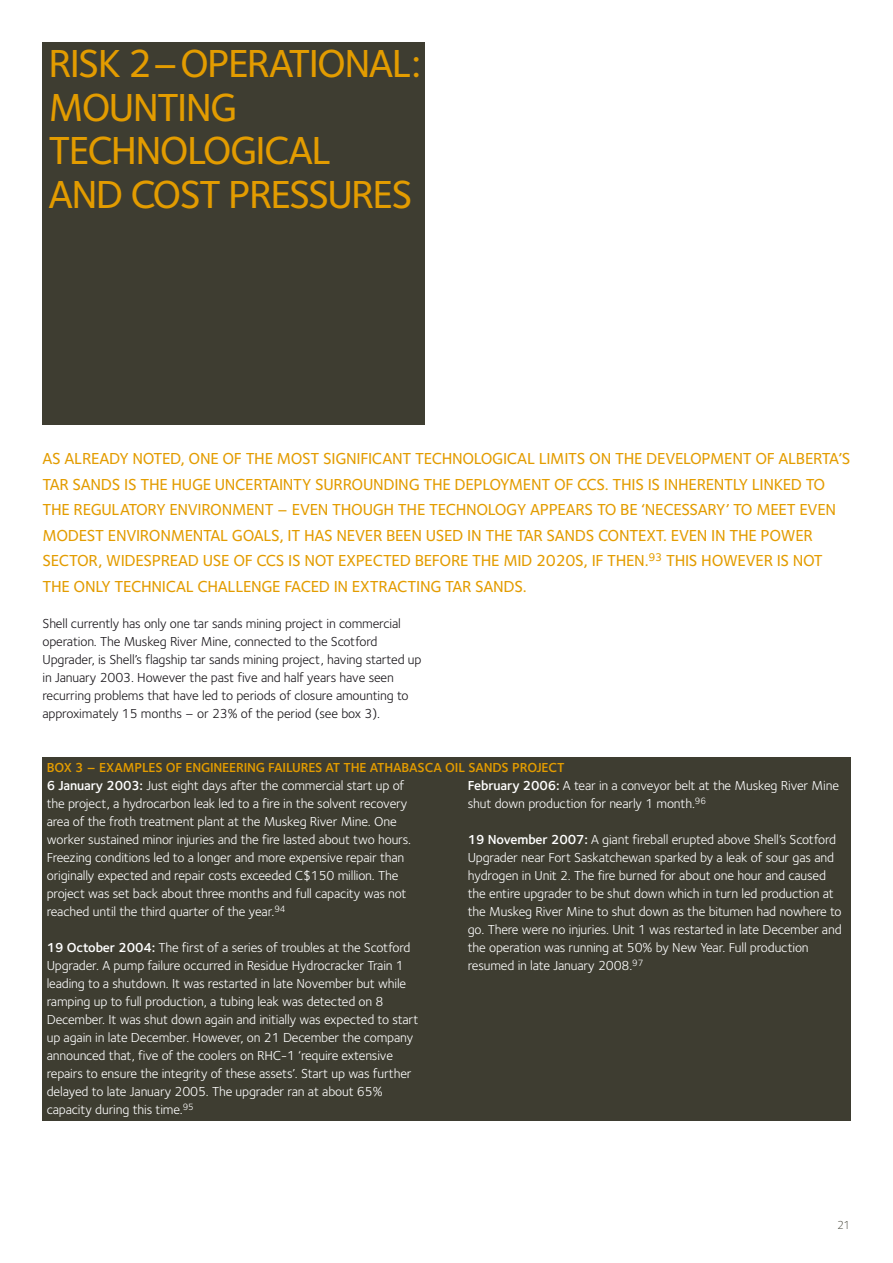
<style>
.page{position:relative;width:893px;height:1263px;background:#fff}
.page>*{position:absolute;margin:0;border:0;box-sizing:border-box;transform-origin:0 0}
.t1{font:500 40.5px/43.5px "Foundry Sterling";letter-spacing:-.045em;color:#e39c00}
.t2{font:500 16.5px/25.5px "Foundry Sterling";letter-spacing:-.02em;color:#e39c00}
.t3{font:13.5px/18px "Foundry Sterling";letter-spacing:-.01em;color:#fff}
.t4{font:13.5px/18px "Foundry Sterling";letter-spacing:-.01em;color:#1a171b}
.t5{font:600 13.5px "Foundry Sterling";letter-spacing:-.015em;color:#e39c00}
.t6{font:300 12px "Foundry Sterling";color:#3e3d31}
.s1{font-weight:600}
</style>
<div class="page">
<div style="left:43px;top:757px;width:807px;height:364px;background:#3e3d31"></div>
<div style="left:43px;top:43px;width:382px;height:382px;background:#3e3d31"></div>
<h1 class="t1" style="left:49px;top:46px;width:374px">RISK 2–OPERATIONAL:<br>MOUNTING<br>TECHNOLOGICAL<br>AND COST PRESSURES</h1>
<p class="t2" style="left:43px;top:448px;width:809px">AS ALREADY NOTED, ONE OF THE MOST SIGNIFICANT TECHNOLOGICAL LIMITS ON THE DEVELOPMENT OF ALBERTA’S TAR SANDS IS THE HUGE UNCERTAINTY SURROUNDING THE DEPLOYMENT OF CCS. THIS IS INHERENTLY LINKED TO THE REGULATORY ENVIRONMENT – EVEN THOUGH THE TECHNOLOGY APPEARS TO BE ‘NECESSARY’ TO MEET EVEN MODEST ENVIRONMENTAL GOALS, IT HAS NEVER BEEN USED IN THE TAR SANDS CONTEXT. EVEN IN THE POWER SECTOR, WIDESPREAD USE OF CCS IS NOT EXPECTED BEFORE THE MID 2020S, IF THEN.<sup>93</sup> THIS HOWEVER IS NOT THE ONLY TECHNICAL CHALLENGE FACED IN EXTRACTING TAR SANDS.</p>
<p class="t4" style="left:43px;top:615px;width:381px">Shell currently has only one tar sands mining project in commercial operation. The Muskeg River Mine, connected to the Scotford Upgrader, is Shell’s flagship tar sands mining project, having started up in January 2003. However the past five and half years have seen recurring problems that have led to periods of closure amounting to approximately 15 months – or 23% of the period (see box 3).</p>
<p class="t5" style="left:47px;top:762px;width:519px">BOX 3 – EXAMPLES OF ENGINEERING FAILURES AT THE ATHABASCA OIL SANDS PROJECT</p>
<p class="t3" style="left:47px;top:777px;width:366px"><span class="s1">6 January 2003:</span> Just eight days after the commercial start up of the project, a hydrocarbon leak led to a fire in the solvent recovery area of the froth treatment plant at the Muskeg River Mine. One worker sustained minor injuries and the fire lasted about two hours.<br>Freezing conditions led to a longer and more expensive repair than originally expected and repair costs exceeded C$150 million. The project was set back about three months and full capacity was not reached until the third quarter of the year.<sup>94</sup></p>
<p class="t3" style="left:47px;top:939px;width:373px"><span class="s1">19 October 2004:</span> The first of a series of troubles at the Scotford Upgrader. A pump failure occurred in Residue Hydrocracker Train 1 leading to a shutdown. It was restarted in late November but while ramping up to full production, a tubing leak was detected on 8<br>December. It was shut down again and initially was expected to start up again in late December. However, on 21 December the company announced that, five of the coolers on RHC-1 ‘require extensive repairs to ensure the integrity of these assets’. Start up was further delayed to late January 2005. The upgrader ran at about 65% capacity during this time.<sup>95</sup></p>
<p class="t3" style="left:468px;top:777px;width:373px"><span class="s1">February 2006:</span> A tear in a conveyor belt at the Muskeg River Mine shut down production for nearly 1 month.<sup>96</sup></p>
<p class="t3" style="left:468px;top:831px;width:375px"><span class="s1">19 November 2007:</span> A giant fireball erupted above Shell’s Scotford Upgrader near Fort Saskatchewan sparked by a leak of sour gas and hydrogen in Unit 2. The fire burned for about one hour and caused the entire upgrader to be shut down which in turn led production at the Muskeg River Mine to shut down as the bitumen had nowhere to go. There were no injuries. Unit 1 was restarted in late December and the operation was running at 50% by New Year. Full production resumed in late January 2008.<sup>97</sup></p>
<p class="t6" style="left:837px;top:1221px;width:15px">21</p>
</div>
